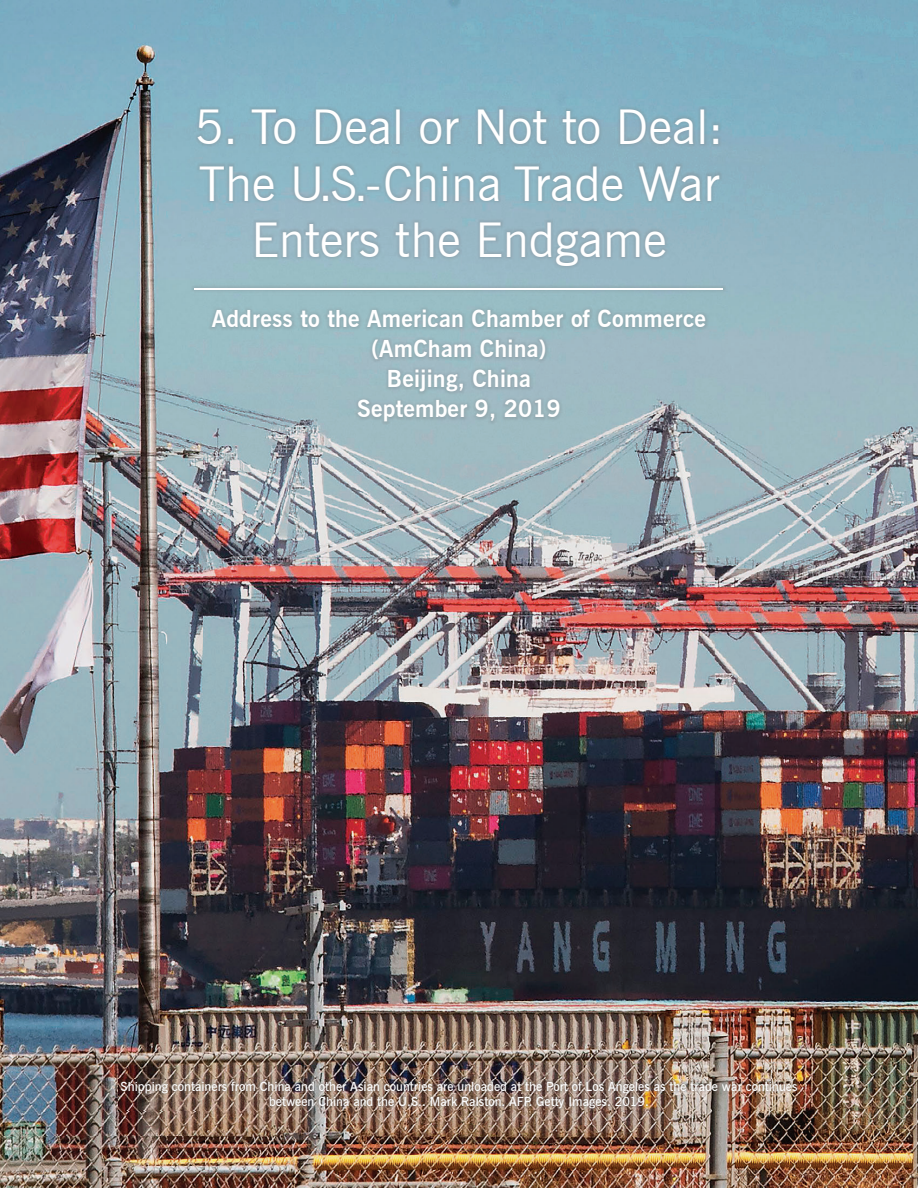
<style>
.page{position:relative;width:918px;height:1188px;background:#fff}
.page>*{position:absolute;margin:0;border:0;box-sizing:border-box;transform-origin:0 0}
.t1{font:48px/56.2px "News Gothic BT";letter-spacing:.005em;color:#fff;text-align:center}
.t2{font:700 23.25px/30px "News Gothic BT";letter-spacing:.01em;color:#fff;text-align:center}
.t3{font:600 12.6px/15px "News Gothic BT";color:#fff;text-align:center}
</style>
<div class="page">
<img style="left:0;top:0;width:203px;height:1188px">
<img style="left:715px;top:154px;width:203px;height:1034px">
<img style="left:203px;top:425px;width:512px;height:763px">
<img style="left:119px;top:1079px;width:680px;height:32px">
<img style="left:191px;top:107px;width:536px;height:318px">
<hr style="left:195px;top:288px;width:528px;height:1px;background:#fff">
<h1 class="t1" style="left:195px;top:99px;width:530px">5. To Deal or Not to Deal:<br>The U.S.-China Trade War<br>Enters the Endgame</h1>
<h2 class="t2" style="left:212px;top:303px;width:496px">Address to the American Chamber of Commerce (AmCham China)<br>Beijing, China<br>September 9, 2019</h2>
<p class="t3" style="left:121px;top:1079px;width:678px">Shipping containers from China and other Asian countries are unloaded at the Port of Los Angeles as the trade war continues between China and the U.S.. Mark Ralston. AFP. Getty Images. 2019.</p>
</div>
